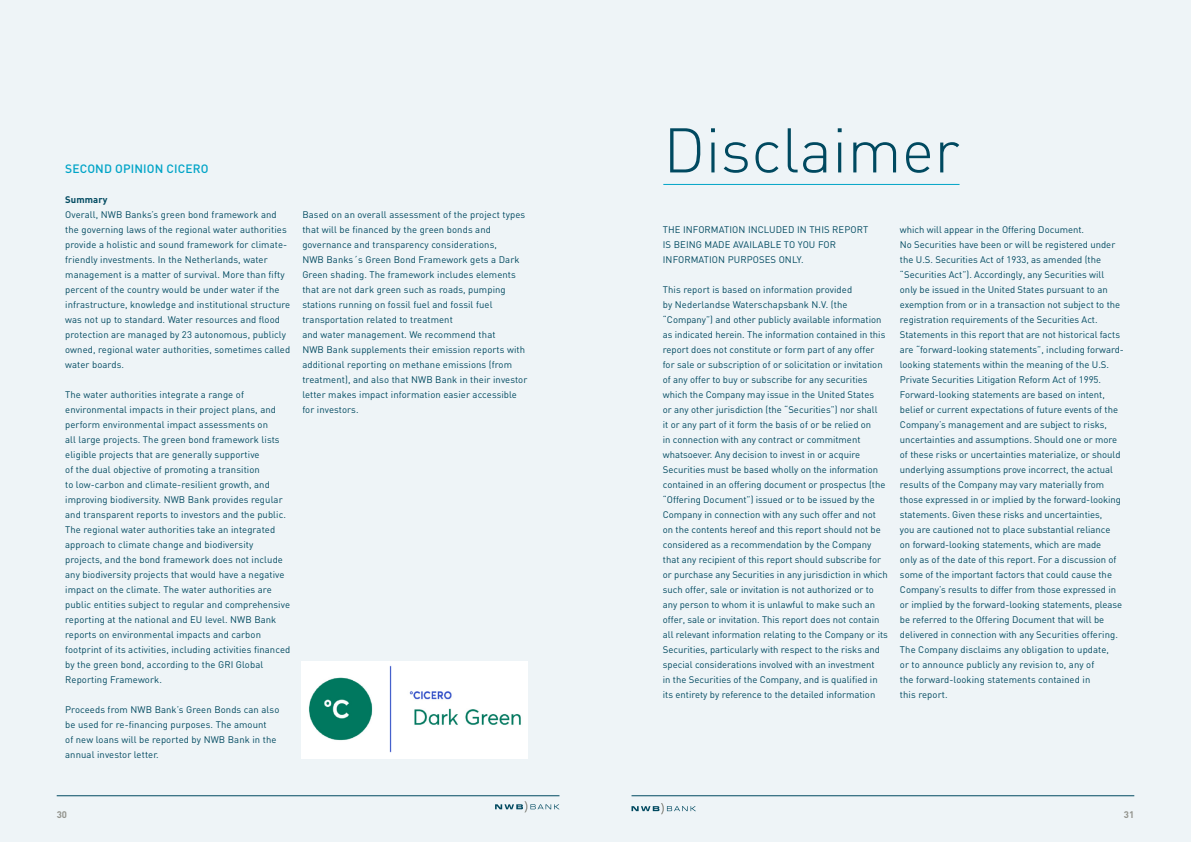
<style>
.page{position:relative;width:1191px;height:842px;background:#eef4f7}
.page>*{position:absolute;margin:0;border:0;box-sizing:border-box;transform-origin:0 0}
.header_underline{font:300 62px "DIN";color:#004960}
.nieuw-kop{font:500 12px "DIN";letter-spacing:.01em;color:#00a4c7}
._02-body{font:9.5px/15px "DIN";color:#004960}
._02-body-2{font:700 9.5px "DIN";letter-spacing:.01em;color:#004960}
.Bodytekst{font:700 9.5px "DIN";color:#94958f}
</style>
<div class="page">
<svg style="left:495px;top:801px;width:64px;height:11px"></svg>
<hr style="left:57px;top:795px;width:502px;height:1px;background:#004960">
<hr style="left:663px;top:184px;width:296px;height:1px;background:#00a4c7">
<hr style="left:631px;top:795px;width:503px;height:1px;background:#004960">
<svg style="left:631px;top:803px;width:65px;height:11px"></svg>
<img style="left:302px;top:661px;width:225px;height:97px">
<p class="nieuw-kop" style="left:65px;top:161px;width:145px">SECOND OPINION CICERO</p>
<p class="_02-body-2" style="left:65px;top:193px;width:44px">Summary</p>
<p class="_02-body" style="left:65px;top:207px;width:227px">Overall, NWB Banks’s green bond framework and the governing laws of the regional water authorities provide a holistic and sound framework for climate&shy;friendly investments. In the Netherlands, water management is a matter of survival. More than fifty percent of the country would be under water if the infrastructure, knowledge and institutional structure was not up to standard. Water resources and flood protection are managed by 23 autonomous, publicly owned, regional water authorities, sometimes called water boards.</p>
<p class="_02-body" style="left:65px;top:387px;width:227px">The water authorities integrate a range of environmental impacts in their project plans, and perform environmental impact assessments on<br>all large projects. The green bond framework lists eligible projects that are generally supportive<br>of the dual objective of promoting a transition<br>to low-carbon and climate-resilient growth, and improving biodiversity. NWB Bank provides regular and transparent reports to investors and the public.<br>The regional water authorities take an integrated approach to climate change and biodiversity projects, and the bond framework does not include any biodiversity projects that would have a negative impact on the climate. The water authorities are public entities subject to regular and comprehensive reporting at the national and EU level. NWB Bank reports on environmental impacts and carbon footprint of its activities, including activities financed by the green bond, according to the GRI Global Reporting Framework.</p>
<p class="_02-body" style="left:65px;top:702px;width:216px">Proceeds from NWB Bank’s Green Bonds can also be used for re-financing purposes. The amount<br>of new loans will be reported by NWB Bank in the annual investor letter.</p>
<p class="_02-body" style="left:302px;top:207px;width:227px">Based on an overall assessment of the project types that will be financed by the green bonds and governance and transparency considerations,<br>NWB Banks´s Green Bond Framework gets a Dark Green shading. The framework includes elements that are not dark green such as roads, pumping stations running on fossil fuel and fossil fuel transportation related to treatment<br>and water management. We recommend that<br>NWB Bank supplements their emission reports with additional reporting on methane emissions (from treatment), and also that NWB Bank in their investor letter makes impact information easier accessible for investors.</p>
<p class="Bodytekst" style="left:57px;top:808px;width:12px">30</p>
<p class="header_underline" style="left:663px;top:108px;width:298px">Disclaimer</p>
<p class="_02-body" style="left:663px;top:222px;width:207px">THE INFORMATION INCLUDED IN THIS REPORT<br>IS BEING MADE AVAILABLE TO YOU FOR<br>INFORMATION PURPOSES ONLY.</p>
<p class="_02-body" style="left:663px;top:282px;width:227px">This report is based on information provided<br>by Nederlandse Waterschapsbank N.V. (the “Company”) and other publicly available information as indicated herein. The information contained in this report does not constitute or form part of any offer for sale or subscription of or solicitation or invitation of any offer to buy or subscribe for any securities which the Company may issue in the United States<br>or any other jurisdiction (the “Securities”) nor shall<br>it or any part of it form the basis of or be relied on<br>in connection with any contract or commitment whatsoever. Any decision to invest in or acquire Securities must be based wholly on the information contained in an offering document or prospectus (the “Offering Document”) issued or to be issued by the Company in connection with any such offer and not on the contents hereof and this report should not be considered as a recommendation by the Company that any recipient of this report should subscribe for or purchase any Securities in any jurisdiction in which such offer, sale or invitation is not authorized or to any person to whom it is unlawful to make such an offer, sale or invitation. This report does not contain all relevant information relating to the Company or its Securities, particularly with respect to the risks and special considerations involved with an investment<br>in the Securities of the Company, and is qualified in its entirety by reference to the detailed information</p>
<p class="_02-body" style="left:900px;top:222px;width:186px">which will appear in the Offering Document.</p>
<p class="_02-body" style="left:900px;top:237px;width:222px">No Securities have been or will be registered under the U.S. Securities Act of 1933, as amended (the “Securities Act”). Accordingly, any Securities will only be issued in the United States pursuant to an exemption from or in a transaction not subject to the registration requirements of the Securities Act.</p>
<p class="_02-body" style="left:900px;top:327px;width:225px">Statements in this report that are not historical facts are “forward-looking statements”, including forward&shy;looking statements within the meaning of the U.S.<br>Private Securities Litigation Reform Act of 1995.<br>Forward-looking statements are based on intent, belief or current expectations of future events of the Company’s management and are subject to risks, uncertainties and assumptions. Should one or more of these risks or uncertainties materialize, or should underlying assumptions prove incorrect, the actual results of the Company may vary materially from those expressed in or implied by the forward-looking statements. Given these risks and uncertainties,<br>you are cautioned not to place substantial reliance<br>on forward-looking statements, which are made<br>only as of the date of this report. For a discussion of some of the important factors that could cause the Company’s results to differ from those expressed in or implied by the forward-looking statements, please be referred to the Offering Document that will be delivered in connection with any Securities offering.<br>The Company disclaims any obligation to update,<br>or to announce publicly any revision to, any of<br>the forward-looking statements contained in<br>this report.</p>
<p class="Bodytekst" style="left:1123px;top:808px;width:12px">31</p>
</div>
